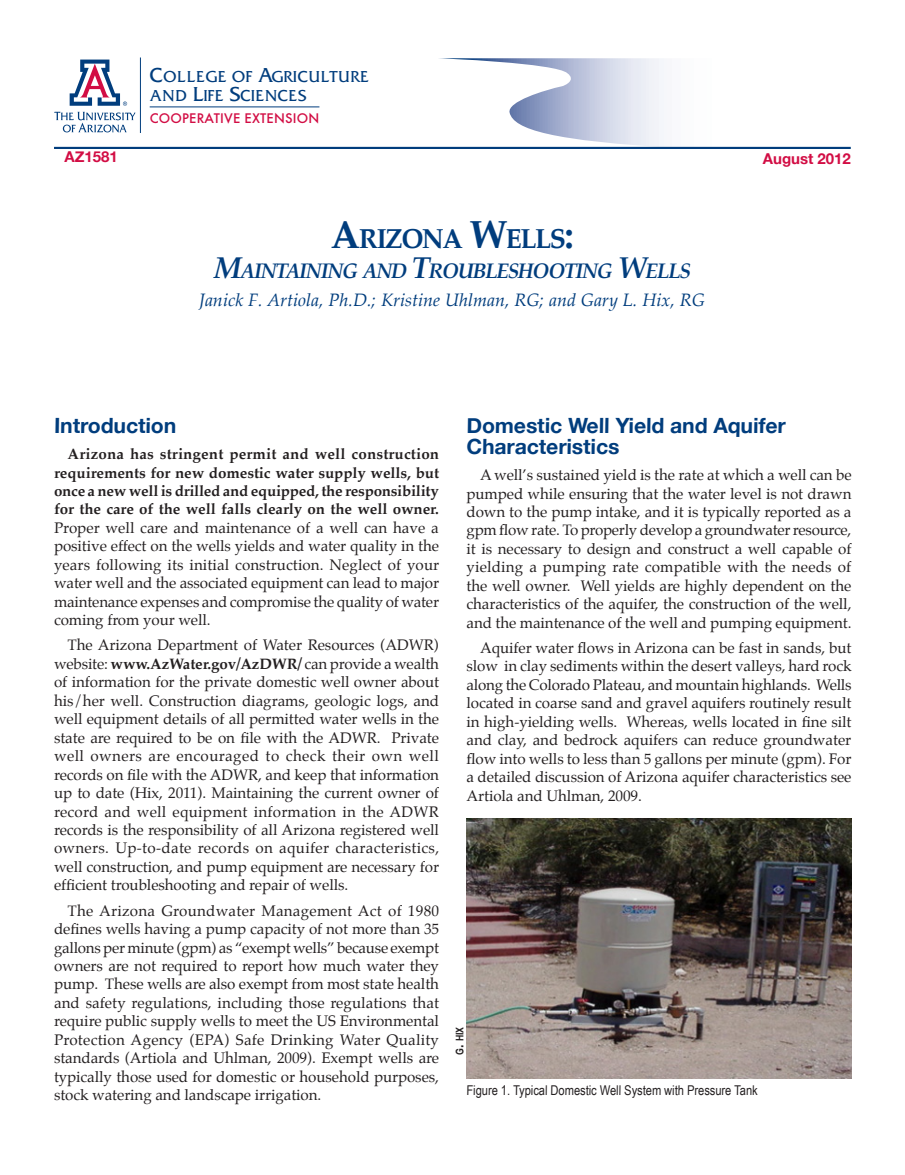
<style>
.page{position:relative;width:905px;height:1175px;background:#fff}
.page>*{position:absolute;margin:0;border:0;box-sizing:border-box;transform-origin:0 0}
.t1{font:700 27.3px "Palatino";letter-spacing:-.055em;color:#013d7d}
.t2{font:700 21px/21px "Helvetica Neue";color:#013d7d}
.t3{font:italic 700 21px "Palatino";letter-spacing:-.055em;color:#013d7d}
.t4{font:italic 18px "Palatino Linotype";color:#013d7d}
.t5{font:16.65px/19.2px "Friz Quadrata Std";letter-spacing:.05em;color:#013d7d}
.t6{font:15px/18.5px "Palatino";color:#231f20;text-align:justify}
.t7{font:700 15px "Helvetica Neue";color:#d20d44}
.t8{font:13.5px "Arial Narrow";color:#231f20}
.t9{font:500 12.9px "Futura";letter-spacing:.015em;color:#d20d44}
.t10{font:700 10.5px "Arial Narrow";color:#231f20}
.s1{font-size:21.15px}
.s2{font-size:39px}
.s3{font-size:30px}
.s4{font-weight:700}
.s5{font-size:15px}
</style>
<div class="page">
<svg style="left:437px;top:58px;width:414px;height:90px"></svg>
<hr style="left:54px;top:147px;width:796px;height:1px;background:#013d7d">
<hr style="left:140px;top:57px;width:1px;height:75px;background:#013d7d">
<hr style="left:150px;top:107px;width:169px;height:1px;background:#013d7d">
<svg style="left:54px;top:59px;width:81px;height:73px"></svg>
<img style="left:466px;top:818px;width:385px;height:260px">
<p class="t5" style="left:150px;top:67px;width:221px"><span class="s1">C</span>OLLEGE OF <span class="s1">A</span>GRICULTURE<br>AND <span class="s1">L</span>IFE <span class="s1">S</span>CIENCES</p>
<p class="t9" style="left:150px;top:109px;width:171px">COOPERATIVE EXTENSION</p>
<p class="t7" style="left:64px;top:143px;width:55px">AZ1581</p>
<p class="t7" style="left:762px;top:145px;width:90px">August 2012</p>
<p class="t1" style="left:331px;top:215px;width:245px"><span class="s2">A</span>RIZONA <span class="s2">W</span>ELLS<span class="s2">:</span></p>
<p class="t3" style="left:214px;top:254px;width:478px"><span class="s3">M</span>AINTAINING AND <span class="s3">T</span>ROUBLESHOOTING <span class="s3">W</span>ELLS</p>
<p class="t4" style="left:199px;top:287px;width:507px">Janick F. Artiola, Ph.D.; Kristine Uhlman, RG; and Gary L. Hix, RG</p>
<p class="t2" style="left:54px;top:414px;width:124px">Introduction</p>
<p class="t6" style="left:54px;top:445px;width:387px;text-indent:14px"><span class="s4">Arizona has stringent permit and well construction requirements for new domestic water supply wells, but once a new well is drilled and equipped, the responsibility for the care of the well falls clearly on the well owner.<br></span>Proper well care and maintenance of a well can have a positive effect on the wells yields and water quality in the years following its initial construction. Neglect of your water well and the associated equipment can lead to major maintenance expenses and compromise the quality of water coming from your well.</p>
<p class="t6" style="left:54px;top:636px;width:387px;text-indent:14px">The Arizona Department of Water Resources (ADWR) website: <span class="s4">www.AzWater.gov/AzDWR/</span> can provide a wealth of information for the private domestic well owner about his/her well. Construction diagrams, geologic logs, and well equipment details of all permitted water wells in the state are required to be on file with the ADWR. Private well owners are encouraged to check their own well records on file with the ADWR, and keep that information up to date (Hix, 2011). Maintaining the current owner of record and well equipment information in the ADWR records is the responsibility of all Arizona registered well owners. Up-to-date records on aquifer characteristics, well construction, and pump equipment are necessary for efficient troubleshooting and repair of wells.</p>
<p class="t6" style="left:54px;top:901px;width:387px;text-indent:14px">The Arizona Groundwater Management Act of 1980 defines wells having a pump capacity of not more than 35 gallons per minute (gpm) as “exempt wells” because exempt owners are not required to report how much water they pump. These wells are also exempt from most state health and safety regulations, including those regulations that require public supply wells to meet the US Environmental Protection Agency (EPA) Safe Drinking Water Quality standards (Artiola and Uhlman, 2009). Exempt wells are typically those used for domestic or household purposes, stock watering and landscape irrigation.</p>
<p class="t2" style="left:466px;top:414px;width:321px">Domestic Well Yield and Aquifer<br>Characteristics</p>
<p class="t6" style="left:466px;top:466px;width:387px;text-indent:14px">A well’s sustained yield is the rate at which a well can be pumped while ensuring that the water level is not drawn down to the pump intake, and it is typically reported as a gpm flow rate. To properly develop a groundwater resource, it is necessary to design and construct a well capable of yielding a pumping rate compatible with the needs of the well owner. Well yields are highly dependent on the characteristics of the aquifer, the construction of the well, and the maintenance of the well and pumping equipment.</p>
<p class="t6" style="left:466px;top:638px;width:387px;text-indent:14px">Aquifer water flows in Arizona can be fast in sands, but slow in clay sediments within the desert valleys, hard rock along the Colorado Plateau, and mountain highlands. Wells located in coarse sand and gravel aquifers routinely result in high-yielding wells. Whereas, wells located in fine silt and clay, and bedrock aquifers can reduce groundwater flow into wells to less than 5 gallons per minute (gpm). For a detailed discussion of Arizona aquifer characteristics see Artiola and Uhlman, 2009.</p>
<p class="t10" style="left:452px;top:1054px;width:30px;rotate:-90deg">g<span class="s5">.</span> hix</p>
<p class="t8" style="left:466px;top:1079px;width:293px">Figure 1. Typical Domestic Well System with Pressure Tank</p>
</div>
